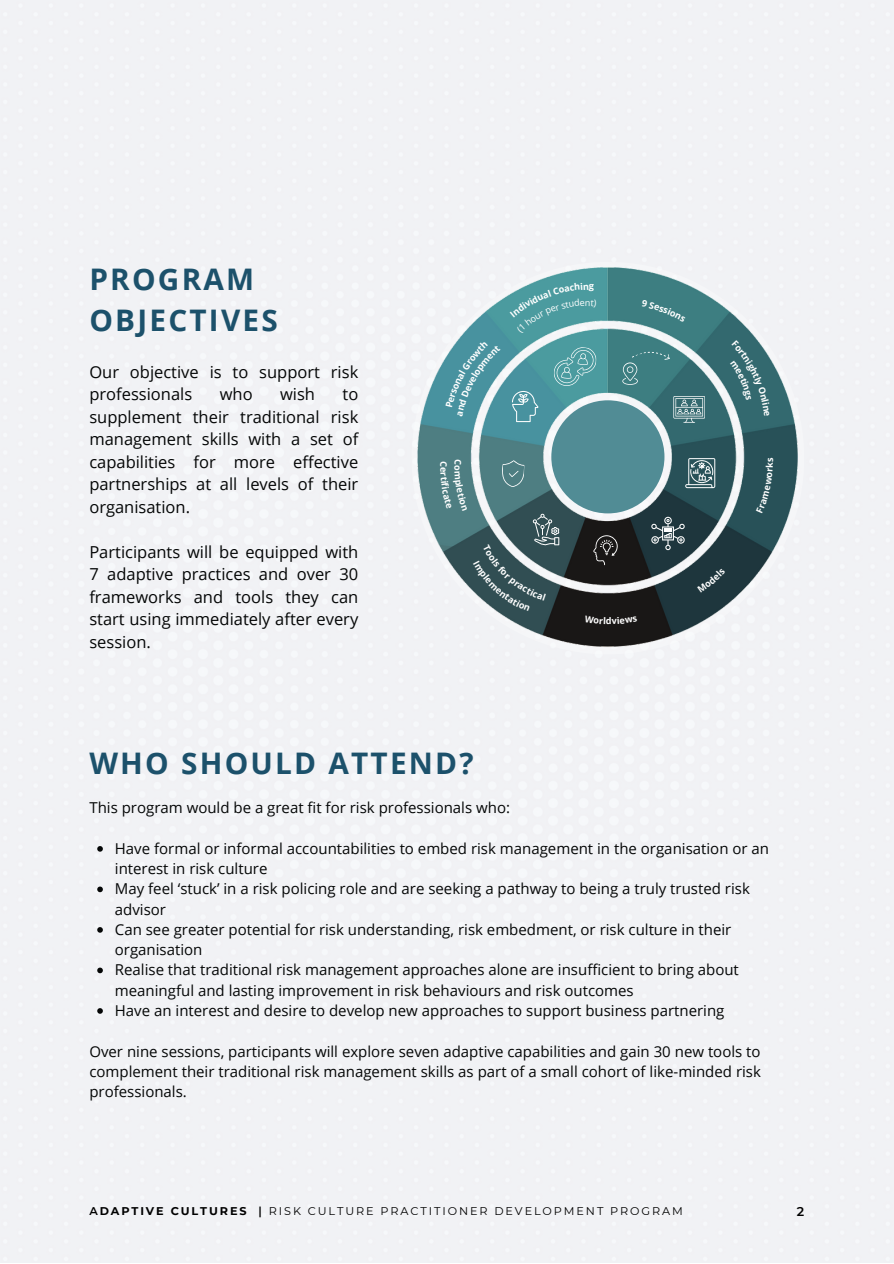
<style>
.page{position:relative;width:894px;height:1264px;background:#fff}
.page>*{position:absolute;margin:0;border:0;box-sizing:border-box;transform-origin:0 0}
.t1{font:700 29.7px/40.5px "Open Sans";letter-spacing:.075em;color:#1c516b}
.t2{font:16.5px/22.5px "Open Sans";color:#040606;text-align:justify}
.t3{font:15px/20.2px "Open Sans";color:#040606}
.t4{font:600 12.75px "Montserrat";color:#000}
.t5{font:11.25px "Montserrat";letter-spacing:.17em;color:#000}
.t6{font:700 9.15px "Open Sans";color:#fff}
.s1{font-weight:600}
.s2{font-weight:700}
</style>
<div class="page">
<div style="left:0;top:0;width:893px;height:1262px;background:#f1f2f5"></div>
<img style="left:411px;top:263px;width:388px;height:389px">
<svg style="left:650px;top:517px;width:35px;height:33px"></svg>
<svg style="left:593px;top:535px;width:24px;height:30px"></svg>
<svg style="left:512px;top:391px;width:26px;height:31px"></svg>
<svg style="left:501px;top:459px;width:23px;height:28px"></svg>
<svg style="left:552px;top:346px;width:45px;height:41px;background:#5fa6a9"></svg>
<div style="left:551px;top:400px;width:113px;height:113px;background:#518c95;border-radius:50%"></div>
<svg style="left:685px;top:458px;width:30px;height:30px"></svg>
<svg style="left:673px;top:396px;width:31px;height:27px"></svg>
<svg style="left:622px;top:345px;width:47px;height:39px;background:#468486"></svg>
<svg style="left:97px;top:846px;width:6px;height:5px"></svg>
<svg style="left:97px;top:886px;width:6px;height:6px"></svg>
<svg style="left:97px;top:927px;width:6px;height:5px"></svg>
<svg style="left:97px;top:967px;width:6px;height:6px"></svg>
<svg style="left:97px;top:1008px;width:6px;height:5px"></svg>
<svg style="left:641px;top:300px;width:44px;height:22px"></svg>
<svg style="left:697px;top:568px;width:28px;height:25px"></svg>
<svg style="left:473px;top:514px;width:86px;height:97px;background:#4e676c"></svg>
<svg style="left:755px;top:458px;width:17px;height:55px"></svg>
<svg style="left:440px;top:459px;width:27px;height:52px"></svg>
<svg style="left:584px;top:615px;width:21px;height:9px"></svg>
<svg style="left:611px;top:616px;width:26px;height:8px"></svg>
<div style="left:730px;top:340px;width:39px;height:76px;background:#33696f"></div>
<svg style="left:445px;top:340px;width:55px;height:76px;background:#5a9ca8"></svg>
<svg style="left:510px;top:283px;width:86px;height:50px;background:#5ba3a7"></svg>
<h1 class="t1" style="left:89px;top:258px;width:190px">PROGRAM<br>OBJECTIVES</h1>
<p class="t2" style="left:89px;top:360px;width:270px">Our objective is to support risk professionals</p>
<p class="t2" style="left:220px;top:382px;width:34px">who</p>
<p class="t2" style="left:280px;top:382px;width:36px">wish</p>
<p class="t2" style="left:89px;top:382px;width:270px;text-indent:253px">to supplement their traditional risk management skills with a set of capabilities for more effective partnerships at all levels of their organisation.</p>
<p class="t2" style="left:89px;top:540px;width:270px">Participants will be equipped with 7 adaptive practices and over 30 frameworks and tools they can start using immediately after every session.</p>
<p class="t6" style="left:605px;top:614px;width:7px">d</p>
<h1 class="t1" style="left:89px;top:742px;width:386px">WHO SHOULD ATTEND?</h1>
<p class="t3" style="left:89px;top:797px;width:422px">This program would be a great fit for risk professionals who:</p>
<p class="t3" style="left:115px;top:838px;width:655px">Have formal or informal accountabilities to embed risk management in the organisation or an interest in risk culture<br>May feel ‘stuck’ in a risk policing role and are seeking a pathway to being a truly trusted risk advisor<br>Can see greater potential for risk understanding, risk embedment, or risk culture in their organisation<br>Realise that traditional risk management approaches alone are insufficient to bring about meaningful and lasting improvement in risk behaviours and risk outcomes<br>Have an interest and desire to develop new approaches to support business partnering</p>
<p class="t3" style="left:89px;top:1040px;width:673px;text-align:justify">Over nine sessions, participants will explore seven adaptive capabilities and gain 30 new tools to complement their traditional risk management skills as part of a small cohort of like-minded risk professionals.</p>
<p class="t5" style="left:89px;top:1203px;width:594px"><span class="s1">A</span><span class="s2">DAPTIVE CULTURES</span> <span class="s1">|</span> RISK CULTURE PRACTITIONER DEVELOPMENT PROGRAM</p>
<p class="t4" style="left:796px;top:1203px;width:9px">2</p>
</div>
